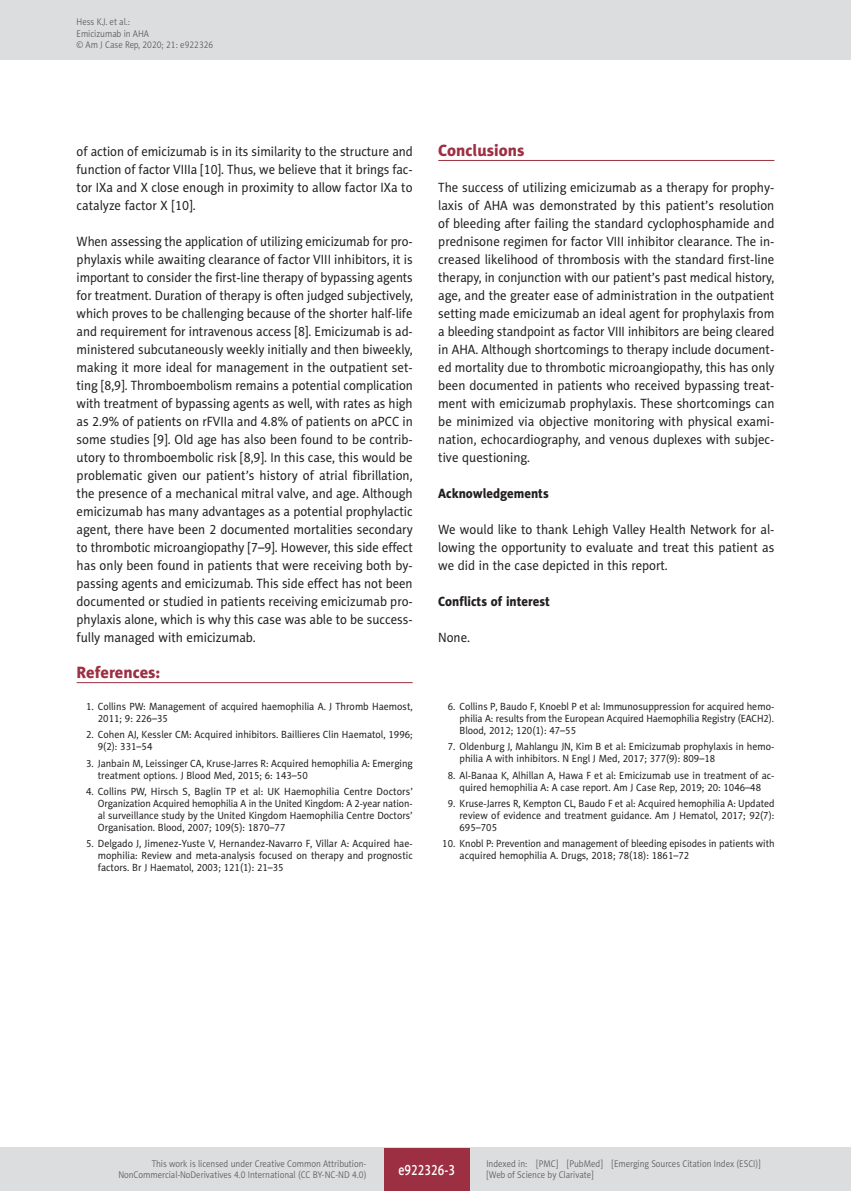
<style>
.page{position:relative;width:851px;height:1191px;background:#fff}
.page>*{position:absolute;margin:0;border:0;box-sizing:border-box;transform-origin:0 0}
.AJCR_Headline_1{font:16.5px "Naomi Sans EFN Heavy";color:#9d2f42}
.AJCR_Referencje_Tytu{font:16.5px "Naomi Sans EFN Heavy";color:#9d2f42}
.AJCR_e-PAGINA{font:15px "Naomi Sans EFN Medium";color:#fff;scale:.8 1}
.AJCR_Body{font:13.5px/18px "Naomi Sans EFN";color:#231f20;text-align:justify;scale:.93 1}
.AJCR_Body-2{font:13.5px/18px "Naomi Sans EFN";color:#231f20;text-align:justify;scale:.95 1}
.AJCR_Body-3{font:13.5px/18px "Naomi Sans EFN";color:#231f20;text-align:justify;scale:.94 1}
.AJCR_Headline_2{font:13.5px "Naomi Sans EFN Heavy";color:#231f20;scale:.95 1}
.AJCR_Referencje_punk{font:10.5px/12px "Naomi Sans EFN";color:#231f20;scale:.95 1}
.AJCR_Referencje_punk-2{font:10.5px/12px "Naomi Sans EFN";color:#231f20;text-align:justify;scale:.94 1}
.AJCR_Referencje_punk-3{font:10.5px/12px "Naomi Sans EFN";color:#231f20;text-align:justify;scale:.96 1}
.AJCR_pagina_zywa{font:9.75px/11.2px "Naomi Sans EFN Light";color:#57585a;scale:.9 1}
.AJCR_pagina_sygnatur{font:9.75px "Naomi Sans EFN Light";color:#57585a;scale:.9 1}
</style>
<div class="page">
<hr style="left:438px;top:160px;width:336px;height:1px;background:#9d2f42">
<hr style="left:77px;top:682px;width:335px;height:1px;background:#9d2f42">
<div style="left:0;top:0;width:850px;height:60px;background:#dcdddf"></div>
<div style="left:0;top:1148px;width:850px;height:43px;background:#dcdddf"></div>
<div style="left:384px;top:1147px;width:85px;height:43px;background:#9d2f42"></div>
<p class="AJCR_pagina_zywa" style="left:77px;top:16px;width:82px">Hess K.J. et al.:<br>Emicizumab in AHA</p>
<p class="AJCR_pagina_sygnatur" style="left:77px;top:39px;width:153px">© Am J Case Rep, 2020; 21: e922326</p>
<p class="AJCR_Body-3" style="left:77px;top:142px;width:359px">of action of emicizumab is in its similarity to the structure and function of factor VIIIa [10]. Thus, we believe that it brings fac&shy;tor IXa and X close enough in proximity to allow factor IXa to catalyze factor X [10].</p>
<p class="AJCR_Body" style="left:77px;top:232px;width:363px">When assessing the application of utilizing emicizumab for pro&shy;phylaxis while awaiting clearance of factor VIII inhibitors, it is important to consider the first-line therapy of bypassing agents for treatment. Duration of therapy is often judged subjectively, which proves to be challenging because of the shorter half-life and requirement for intravenous access [8]. Emicizumab is ad&shy;ministered subcutaneously weekly initially and then biweekly, making it more ideal for management in the outpatient set&shy;ting [8,9]. Thromboembolism remains a potential complication with treatment of bypassing agents as well, with rates as high as 2.9% of patients on rFVIIa and 4.8% of patients on aPCC in some studies [9]. Old age has also been found to be contrib&shy;utory to thromboembolic risk [8,9]. In this case, this would be problematic given our patient’s history of atrial fibrillation, the presence of a mechanical mitral valve, and age. Although emicizumab has many advantages as a potential prophylactic agent, there have been 2 documented mortalities secondary to thrombotic microangiopathy [7–9]. However, this side effect has only been found in patients that were receiving both by&shy;passing agents and emicizumab. This side effect has not been documented or studied in patients receiving emicizumab pro&shy;phylaxis alone, which is why this case was able to be success&shy;fully managed with emicizumab.</p>
<p class="AJCR_Referencje_Tytu" style="left:77px;top:662px;width:85px">References:</p>
<p class="AJCR_Referencje_punk" style="left:98px;top:700px;width:333px;text-indent:-12px">1. Collins PW: Management of acquired haemophilia A. J Thromb Haemost,<br>2011; 9: 226–35</p>
<p class="AJCR_Referencje_punk" style="left:98px;top:729px;width:333px;text-indent:-12px">2. Cohen AJ, Kessler CM: Acquired inhibitors. Baillieres Clin Haematol, 1996;<br>9(2): 331–54</p>
<p class="AJCR_Referencje_punk" style="left:98px;top:757px;width:333px;text-indent:-12px">3. Janbain M, Leissinger CA, Kruse-Jarres R: Acquired hemophilia A: Emerging treatment options. J Blood Med, 2015; 6: 143–50</p>
<p class="AJCR_Referencje_punk-3" style="left:98px;top:785px;width:329px;text-indent:-12px">4. Collins PW, Hirsch S, Baglin TP et al: UK Haemophilia Centre Doctors’ Organization Acquired hemophilia A in the United Kingdom: A 2-year nation&shy;al surveillance study by the United Kingdom Haemophilia Centre Doctors’ Organisation. Blood, 2007; 109(5): 1870–77</p>
<p class="AJCR_Referencje_punk" style="left:98px;top:837px;width:333px;text-align:justify;text-indent:-12px">5. Delgado J, Jimenez-Yuste V, Hernandez-Navarro F, Villar A: Acquired hae&shy;mophilia: Review and meta-analysis focused on therapy and prognostic factors. Br J Haematol, 2003; 121(1): 21–35</p>
<p class="AJCR_Headline_1" style="left:438px;top:140px;width:88px">Conclusions</p>
<p class="AJCR_Body-2" style="left:438px;top:178px;width:355px">The success of utilizing emicizumab as a therapy for prophy&shy;laxis of AHA was demonstrated by this patient’s resolution of bleeding after failing the standard cyclophosphamide and prednisone regimen for factor VIII inhibitor clearance. The in&shy;creased likelihood of thrombosis with the standard first-line therapy, in conjunction with our patient’s past medical history, age, and the greater ease of administration in the outpatient setting made emicizumab an ideal agent for prophylaxis from a bleeding standpoint as factor VIII inhibitors are being cleared in AHA. Although shortcomings to therapy include document&shy;ed mortality due to thrombotic microangiopathy, this has only been documented in patients who received bypassing treat&shy;ment with emicizumab prophylaxis. These shortcomings can be minimized via objective monitoring with physical exami&shy;nation, echocardiography, and venous duplexes with subjec&shy;tive questioning.</p>
<p class="AJCR_Headline_2" style="left:438px;top:485px;width:118px">Acknowledgements</p>
<p class="AJCR_Body-2" style="left:438px;top:520px;width:355px">We would like to thank Lehigh Valley Health Network for al&shy;lowing the opportunity to evaluate and treat this patient as we did in the case depicted in this report.</p>
<p class="AJCR_Headline_2" style="left:438px;top:593px;width:119px">Conflicts of interest</p>
<p class="AJCR_Body-2" style="left:438px;top:628px;width:35px">None.</p>
<p class="AJCR_Referencje_punk" style="left:459px;top:700px;width:333px;text-align:justify;text-indent:-12px">6. Collins P, Baudo F, Knoebl P et al: Immunosuppression for acquired hemo&shy;philia A: results from the European Acquired Haemophilia Registry (EACH2).<br>Blood, 2012; 120(1): 47–55</p>
<p class="AJCR_Referencje_punk" style="left:459px;top:741px;width:333px;text-indent:-12px">7. Oldenburg J, Mahlangu JN, Kim B et al: Emicizumab prophylaxis in hemo&shy;philia A with inhibitors. N Engl J Med, 2017; 377(9): 809–18</p>
<p class="AJCR_Referencje_punk" style="left:447px;top:769px;width:345px;text-align:center">8. Al-Banaa K, Alhillan A, Hawa F et al: Emicizumab use in treatment of ac&shy;quired hemophilia A: A case report. Am J Case Rep, 2019; 20: 1046–48</p>
<p class="AJCR_Referencje_punk-2" style="left:459px;top:797px;width:336px;text-indent:-12px">9. Kruse-Jarres R, Kempton CL, Baudo F et al: Acquired hemophilia A: Updated review of evidence and treatment guidance. Am J Hematol, 2017; 92(7):<br>695–705</p>
<p class="AJCR_Referencje_punk-2" style="left:459px;top:837px;width:336px;text-indent:-17px">10. Knobl P: Prevention and management of bleeding episodes in patients with acquired hemophilia A. Drugs, 2018; 78(18): 1861–72</p>
<p class="AJCR_pagina_zywa" style="left:118px;top:1158px;width:277px;text-align:right">This work is licensed under Creative Common Attribution-<br>NonCommercial-NoDerivatives 4.0 International (CC BY-NC-ND 4.0)</p>
<p class="AJCR_e-PAGINA" style="left:398px;top:1160px;width:72px">e922326-3</p>
<p class="AJCR_pagina_zywa" style="left:486px;top:1158px;width:306px">Indexed in: [PMC] [PubMed] [Emerging Sources Citation Index (ESCI)] [Web of Science by Clarivate]</p>
</div>
